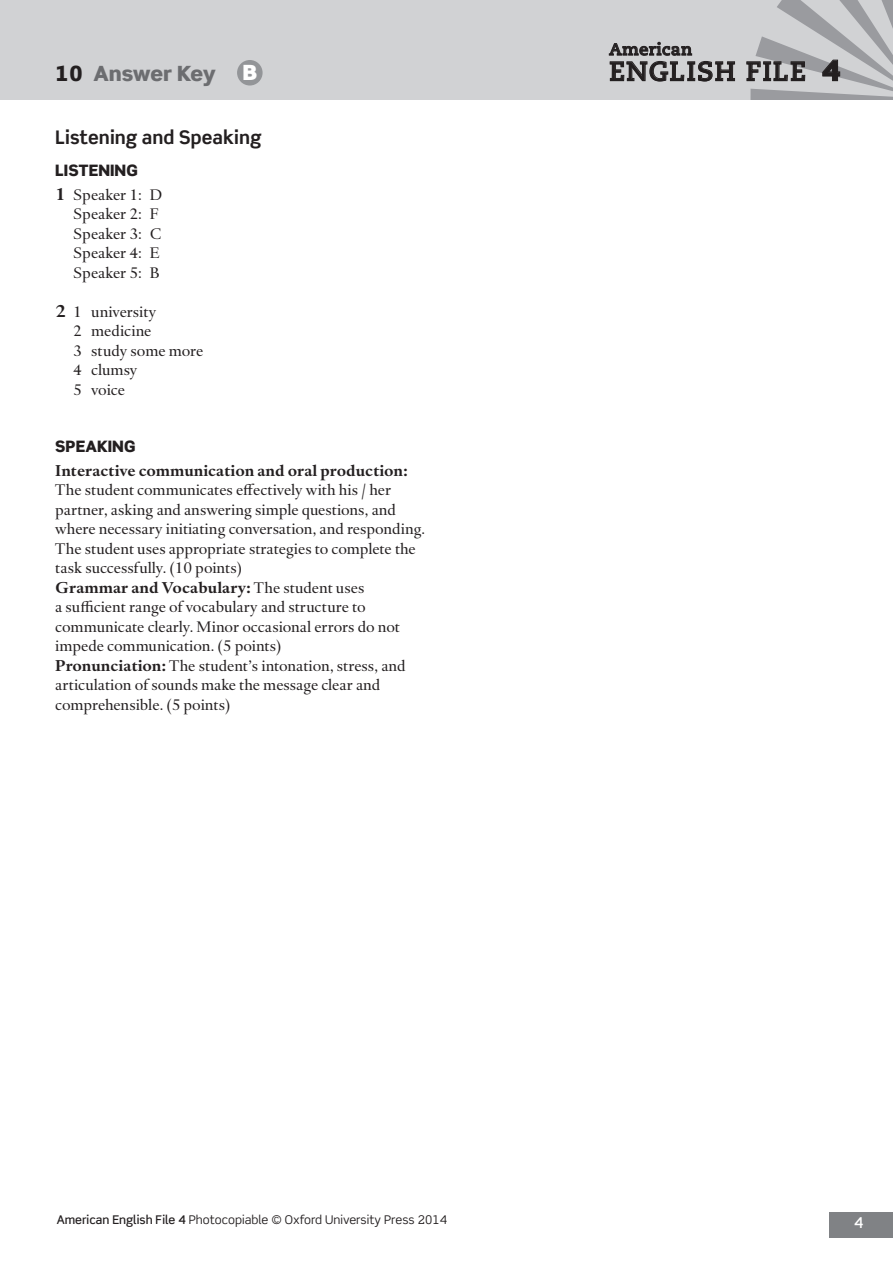
<style>
.page{position:relative;width:893px;height:1263px;background:#fff}
.page>*{position:absolute;margin:0;border:0;box-sizing:border-box;transform-origin:0 0}
.t1{font:700 27px "Caecilia LT Std";letter-spacing:.04em;color:#231f20}
.t2{font:900 21px "Scene Std";letter-spacing:-.01em;color:#6c6d70}
.t3{font:900 21px "Scene Std";color:#fff}
.t4{font:700 18.75px "Scene Std";color:#231f20}
.t5{font:700 16.5px "Caecilia LT Std";letter-spacing:.03em;color:#231f20}
.t6{font:15.75px/19.5px "Haarlemmer MT Std";color:#231f20}
.t7{font:700 15.75px "Haarlemmer MT Std";color:#231f20}
.t8{font:900 15.75px "Scene Std";letter-spacing:.005em;color:#231f20}
.t9{font:500 15px "Scene Std";color:#fff}
.t10{font:12px "Scene Std";color:#231f20}
.s1{color:#231f20}
.s2{font-family:"Scene Std";font-weight:900;font-size:28.5px}
.s3{font-weight:700;font-size:17.25px}
.s4{font-weight:700}
.s5{font-weight:500}
</style>
<div class="page">
<div style="left:0;top:0;width:893px;height:100px;background:#d1d2d4"></div>
<div style="left:829px;top:1212px;width:64px;height:25px;background:#808285"></div>
<svg style="left:609px;top:42px;width:126px;height:39px"></svg>
<svg style="left:746px;top:0;width:147px;height:100px"></svg>
<div style="left:237px;top:60px;width:26px;height:26px;background:#939598;border-radius:50%"></div>
<p class="t5" style="left:609px;top:40px;width:84px">American</p>
<h2 class="t2" style="left:55px;top:60px;width:162px"><span class="s1">10</span> Answer Key</h2>
<h2 class="t3" style="left:243px;top:59px;width:16px">B</h2>
<h1 class="t1" style="left:609px;top:55px;width:233px">ENGLISH FILE <span class="s2">4</span></h1>
<p class="t4" style="left:55px;top:126px;width:208px">Listening and Speaking</p>
<p class="t8" style="left:55px;top:160px;width:84px">LISTENING</p>
<p class="t6" style="left:73px;top:185px;width:91px;text-indent:-18px"><span class="s3">1</span> Speaker 1: D<br>Speaker 2: F<br>Speaker 3: C<br>Speaker 4: E<br>Speaker 5: B</p>
<p class="t6" style="left:73px;top:302px;width:132px;text-indent:-18px"><span class="s3">2</span> 1 university<br>2 medicine<br>3 study some more<br>4 clumsy<br>5 voice</p>
<p class="t8" style="left:55px;top:436px;width:82px">SPEAKING</p>
<p class="t7" style="left:55px;top:460px;width:354px">Interactive communication and oral production:</p>
<p class="t6" style="left:55px;top:480px;width:371px">The student communicates effectively with his / her partner, asking and answering simple questions, and where necessary initiating conversation, and responding.<br>The student uses appropriate strategies to complete the task successfully. (10 points)<br><span class="s4">Grammar and Vocabulary:</span> The student uses<br>a sufficient range of vocabulary and structure to communicate clearly. Minor occasional errors do not impede communication. (5 points)<br><span class="s4">Pronunciation:</span> The student’s intonation, stress, and articulation of sounds make the message clear and comprehensible. (5 points)</p>
<p class="t10" style="left:57px;top:1212px;width:392px"><span class="s5">American English File 4</span> Photocopiable © Oxford University Press 2014</p>
<p class="t9" style="left:854px;top:1214px;width:11px">4</p>
</div>
